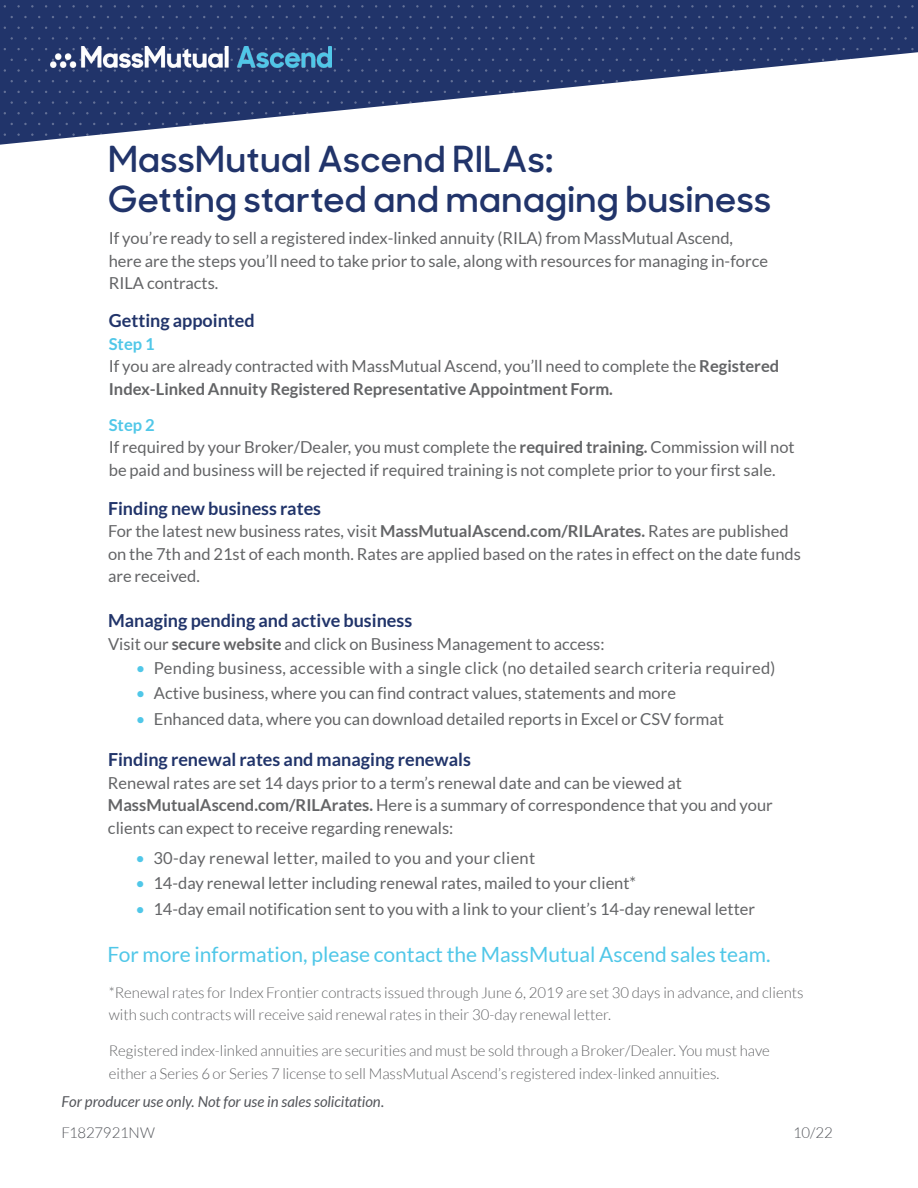
<style>
.page{position:relative;width:918px;height:1188px;background:#fff}
.page>*{position:absolute;margin:0;border:0;box-sizing:border-box;transform-origin:0 0}
.t1{font:600 36px/39.6px "MM Sharp Sans";letter-spacing:.01em;color:#21346a}
.t2{font:21px "Lato";color:#50c7e8}
.t3{font:700 18px "Lato";color:#21346a}
.t4{font:16.5px/22.5px "Lato";color:#636466}
.t5{font:16.5px "Lato";letter-spacing:.02em;color:#636466}
.t6{font:300 15px/22.5px "Lato";color:#636466}
.t7{font:italic 15px "Lato";letter-spacing:-.005em;color:#54565b}
.t8{font:300 15px "Lato";letter-spacing:-.015em;color:#54565b}
.s1{font-weight:700;color:#50c7e8}
.s2{font-weight:700}
.s3{color:#50c7e8}
</style>
<div class="page">
<svg style="left:0;top:0;width:918px;height:145px;fill:#21346a"></svg>
<img style="left:50px;top:46px;width:281px;height:22px">
<h1 class="t1" style="left:108px;top:137px;width:665px">MassMutual Ascend RILAs:<br>Getting started and managing business</h1>
<p class="t4" style="left:109px;top:227px;width:661px">If you’re ready to sell a registered index-linked annuity (RILA) from MassMutual Ascend, here are the steps you’ll need to take prior to sale, along with resources for managing in-force<br>RILA contracts.</p>
<p class="t3" style="left:109px;top:311px;width:148px">Getting appointed</p>
<p class="t4" style="left:109px;top:333px;width:672px"><span class="s1">Step 1<br></span>If you are already contracted with MassMutual Ascend, you’ll need to complete the <span class="s2">Registered<br>Index-Linked Annuity Registered Representative Appointment Form.</span></p>
<p class="t4" style="left:109px;top:414px;width:688px"><span class="s1">Step 2<br></span>If required by your Broker/Dealer, you must complete the <span class="s2">required training.</span> Commission will not be paid and business will be rejected if required training is not complete prior to your first sale.</p>
<p class="t3" style="left:108px;top:498px;width:215px">Finding new business rates</p>
<p class="t4" style="left:108px;top:520px;width:695px">For the latest new business rates, visit <span class="s2">MassMutualAscend.com/RILArates.</span> Rates are published on the 7th and 21st of each month. Rates are applied based on the rates in effect on the date funds are received.</p>
<p class="t3" style="left:108px;top:610px;width:306px">Managing pending and active business</p>
<p class="t4" style="left:108px;top:632px;width:498px">Visit our <span class="s2">secure website</span> and click on Business Management to access:</p>
<p class="t5" style="left:136px;top:659px;width:641px"><span class="s3">•</span> Pending business, accessible with a single click (no detailed search criteria required)</p>
<p class="t4" style="left:136px;top:682px;width:542px"><span class="s3">•</span> Active business, where you can find contract values, statements and more</p>
<p class="t4" style="left:136px;top:707px;width:590px"><span class="s3">•</span> Enhanced data, where you can download detailed reports in Excel or CSV format</p>
<p class="t3" style="left:108px;top:749px;width:364px">Finding renewal rates and managing renewals</p>
<p class="t4" style="left:108px;top:771px;width:666px">Renewal rates are set 14 days prior to a term’s renewal date and can be viewed at<br><span class="s2">MassMutualAscend.com/RILArates.</span> Here is a summary of correspondence that you and your clients can expect to receive regarding renewals:</p>
<p class="t5" style="left:135px;top:849px;width:401px"><span class="s3">•</span> 30-day renewal letter, mailed to you and your client</p>
<p class="t4" style="left:135px;top:872px;width:502px"><span class="s3">•</span> 14-day renewal letter including renewal rates, mailed to your client*</p>
<p class="t4" style="left:135px;top:897px;width:621px"><span class="s3">•</span> 14-day email notification sent to you with a link to your client’s 14-day renewal letter</p>
<p class="t2" style="left:108px;top:943px;width:665px">For more information, please contact the MassMutual Ascend sales team.</p>
<p class="t6" style="left:109px;top:981px;width:696px">*Renewal rates for Index Frontier contracts issued through June 6, 2019 are set 30 days in advance, and clients with such contracts will receive said renewal rates in their 30-day renewal letter.</p>
<p class="t6" style="left:109px;top:1039px;width:663px">Registered index-linked annuities are securities and must be sold through a Broker/Dealer. You must have either a Series 6 or Series 7 license to sell MassMutual Ascend’s registered index-linked annuities.</p>
<p class="t7" style="left:62px;top:1094px;width:324px">For producer use only. Not for use in sales solicitation.</p>
<p class="t8" style="left:62px;top:1124px;width:95px">F1827921NW</p>
<p class="t8" style="left:793px;top:1125px;width:41px">10/22</p>
</div>
